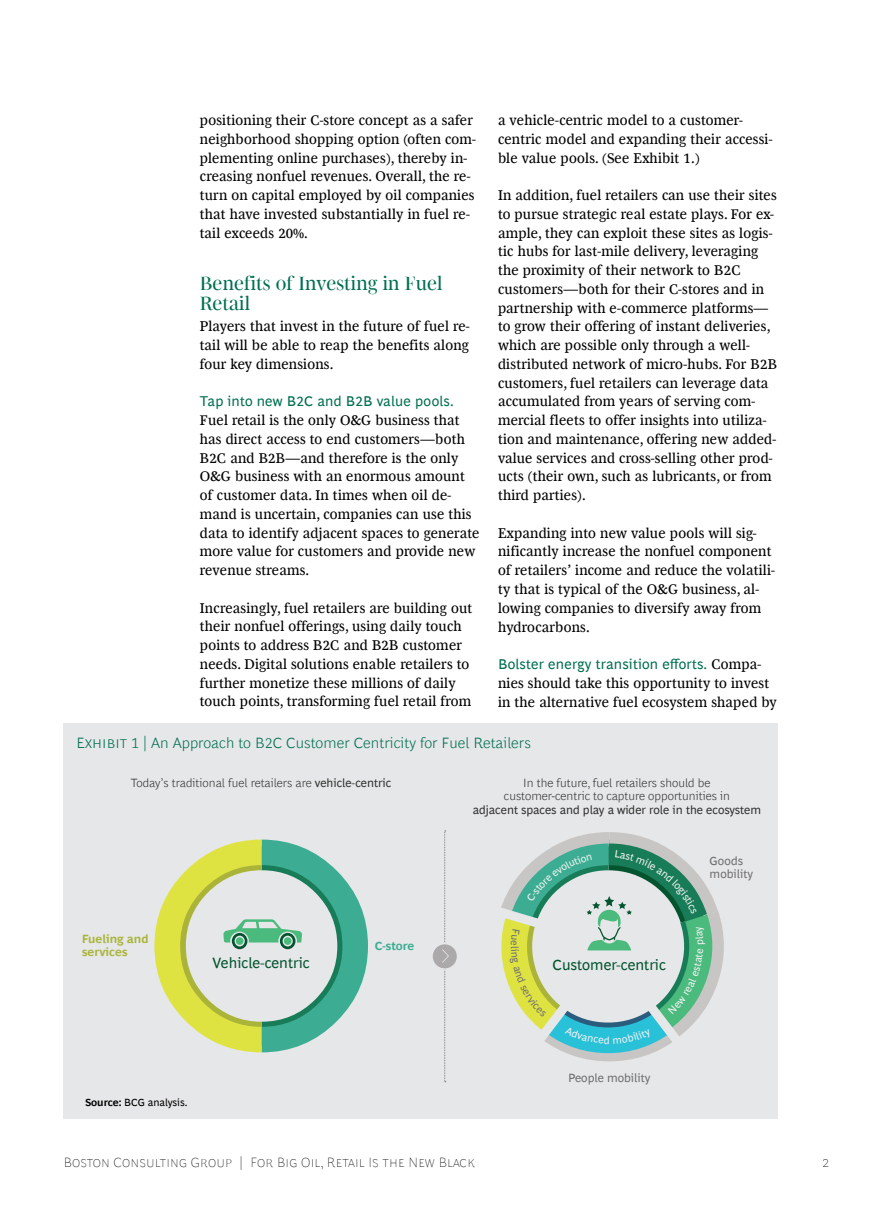
<style>
.page{position:relative;width:893px;height:1212px;background:#fff}
.page>*{position:absolute;margin:0;border:0;box-sizing:border-box;transform-origin:0 0}
.t1{font:19.5px/20.2px "Henderson BCG Serif Head";letter-spacing:.005em;color:#006f51}
.t2{font:300 15px "Henderson BCG Sans";letter-spacing:.005em;color:#006f51}
.t3{font:15px "Henderson BCG Sans";color:#03542f}
.t4{font:14.25px/18.8px "Henderson BCG Serif";letter-spacing:.015em;color:#000}
.t5{font:14.25px "Henderson BCG Sans";letter-spacing:.015em;color:#006f51}
.t6{font:100 13.5px "Henderson BCG Sans";letter-spacing:.01em;color:#000}
.t7{font:300 12px/13.5px "Henderson BCG Sans";color:#333;text-align:center}
.t8{font:12px "Henderson BCG Sans";color:#333}
.t9{font:12px/13.5px "Henderson BCG Sans";color:#707071}
.t10{font:700 12px/13.5px "Henderson BCG Sans";color:#aab438}
.t11{font:700 12px "Henderson BCG Sans";letter-spacing:-.005em;color:#3cad93}
.t12{font:10.5px "Henderson BCG Sans";color:#000}
.s1{font-family:"Henderson BCG Serif";color:#000}
.s2{font-weight:400}
.s3{font-weight:700}
</style>
<div class="page">
<div style="left:64px;top:724px;width:714px;height:395px;background:#e6e7e8"></div>
<svg style="left:154px;top:839px;width:214px;height:213px"></svg>
<div style="left:432px;top:943px;width:26px;height:26px;background:#aca9aa;border-radius:50%"></div>
<div style="left:431px;top:943px;width:27px;height:27px;border:2px solid #e6e7e8;border-radius:50%"></div>
<svg style="left:442px;top:830px;width:7px;height:252px"></svg>
<svg style="left:501px;top:832px;width:223px;height:229px"></svg>
<p class="t4" style="left:200px;top:110px;width:278px">positioning their C-store concept as a safer neighborhood shopping option (often com&shy;plementing online purchases), thereby in&shy;creasing nonfuel revenues. Overall, the re&shy;turn on capital employed by oil companies that have invested substantially in fuel re&shy;tail exceeds 20%.</p>
<h1 class="t1" style="left:200px;top:271px;width:244px">Benefits of Investing in Fuel<br>Retail</h1>
<p class="t4" style="left:200px;top:316px;width:271px;text-align:justify">Players that invest in the future of fuel re&shy;tail will be able to reap the benefits along four key dimensions.</p>
<p class="t5" style="left:200px;top:391px;width:255px">Tap into new B2C and B2B value pools.</p>
<p class="t4" style="left:200px;top:410px;width:281px">Fuel retail is the only O&amp;G business that has direct access to end customers—both B2C and B2B—and therefore is the only O&amp;G business with an enormous amount of customer data. In times when oil de&shy;mand is uncertain, companies can use this data to identify adjacent spaces to generate more value for customers and provide new revenue streams.</p>
<p class="t4" style="left:200px;top:597px;width:274px">Increasingly, fuel retailers are building out their nonfuel offerings, using daily touch points to address B2C and B2B customer needs. Digital solutions enable retailers to further monetize these millions of daily touch points, transforming fuel retail from</p>
<p class="t4" style="left:498px;top:110px;width:276px">a vehicle-centric model to a customer&shy;centric model and expanding their accessi&shy;ble value pools. (See Exhibit 1.)</p>
<p class="t4" style="left:498px;top:185px;width:280px">In addition, fuel retailers can use their sites to pursue strategic real estate plays. For ex&shy;ample, they can exploit these sites as logis&shy;tic hubs for last-mile delivery, leveraging the proximity of their network to B2C customers—both for their C-stores and in partnership with e-commerce platforms— to grow their offering of instant deliveries, which are possible only through a well&shy;distributed network of micro-hubs. For B2B customers, fuel retailers can leverage data accumulated from years of serving com&shy;mercial fleets to offer insights into utiliza&shy;tion and maintenance, offering new added&shy;value services and cross-selling other prod&shy;ucts (their own, such as lubricants, or from third parties).</p>
<p class="t4" style="left:498px;top:522px;width:278px">Expanding into new value pools will sig&shy;nificantly increase the nonfuel component of retailers’ income and reduce the volatili&shy;ty that is typical of the O&amp;G business, al&shy;lowing companies to diversify away from hydrocarbons.</p>
<p class="t5" style="left:498px;top:654px;width:265px">Bolster energy transition efforts. <span class="s1">Compa-</span></p>
<p class="t4" style="left:498px;top:672px;width:280px">nies should take this opportunity to invest in the alternative fuel ecosystem shaped by</p>
<p class="t2" style="left:77px;top:731px;width:456px">Exhibit 1 | An Approach to B2C Customer Centricity for Fuel Retailers</p>
<p class="t7" style="left:131px;top:775px;width:262px">Today’s traditional fuel retailers are <span class="s2">vehicle-centric</span></p>
<p class="t7" style="left:504px;top:775px;width:228px">In the future, fuel retailers should be customer-centric to capture opportunities in</p>
<p class="t8" style="left:473px;top:801px;width:290px">adjacent spaces and play a wider role in the ecosystem</p>
<p class="t9" style="left:710px;top:853px;width:45px">Goods mobility</p>
<p class="t10" style="left:82px;top:931px;width:68px">Fueling and services</p>
<p class="t11" style="left:375px;top:937px;width:41px">C-store</p>
<p class="t3" style="left:213px;top:952px;width:99px">Vehicle-centric</p>
<p class="t3" style="left:552px;top:953px;width:115px">Customer-centric</p>
<p class="t12" style="left:85px;top:1095px;width:104px"><span class="s3">Source:</span> BCG analysis.</p>
<p class="t9" style="left:568px;top:1070px;width:84px">People mobility</p>
<p class="t6" style="left:64px;top:1152px;width:413px">Boston Consulting Group | For Big Oil, Retail Is the New Black</p>
<p class="t6" style="left:822px;top:1152px;width:9px">2</p>
</div>
